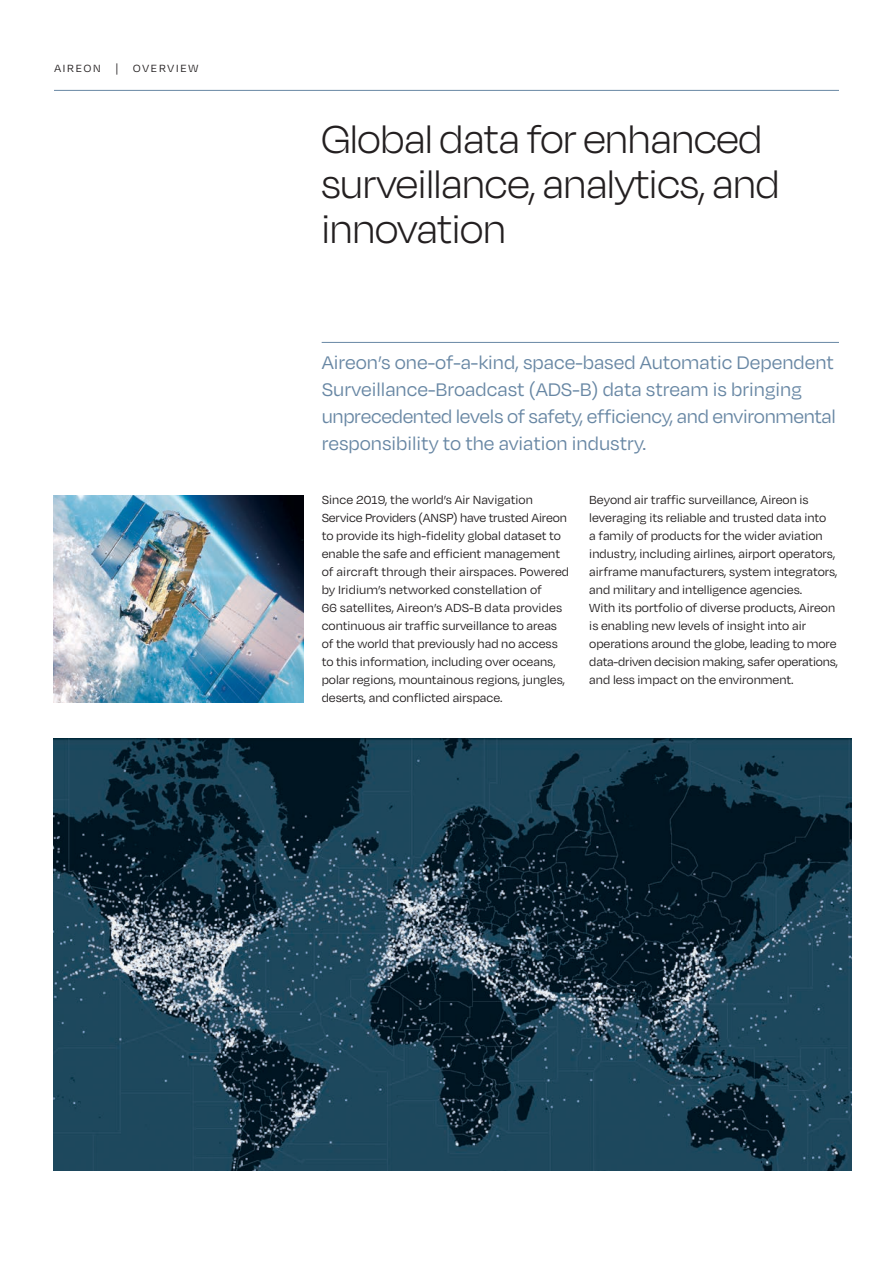
<style>
.page{position:relative;width:893px;height:1263px;background:#fff}
.page>*{position:absolute;margin:0;border:0;box-sizing:border-box;transform-origin:0 0}
.t1{font:300 45px/45px "Degular Display";letter-spacing:.01em;color:#231f20}
.t2{font:21px/27px "Degular";color:#6887a4}
.t3{font:13.5px/18px "Degular";color:#231f20}
.t4{font:12px "Degular Text";letter-spacing:.1em;color:#231f20}
</style>
<div class="page">
<img style="left:54px;top:738px;width:797px;height:432px">
<hr style="left:322px;top:342px;width:517px;height:1px;background:#6887a4">
<hr style="left:54px;top:90px;width:785px;height:1px;background:#6887a4">
<img style="left:54px;top:495px;width:250px;height:207px">
<p class="t4" style="left:54px;top:61px;width:146px">AIREON | OVERVIEW</p>
<h1 class="t1" style="left:322px;top:116px;width:459px">Global data for enhanced surveillance, analytics, and innovation</h1>
<h2 class="t2" style="left:322px;top:348px;width:516px">Aireon’s one-of-a-kind, space-based Automatic Dependent Surveillance-Broadcast (ADS-B) data stream is bringing unprecedented levels of safety, efficiency, and environmental responsibility to the aviation industry.</h2>
<p class="t3" style="left:322px;top:490px;width:249px">Since 2019, the world’s Air Navigation Service Providers (ANSP) have trusted Aireon to provide its high-fidelity global dataset to enable the safe and efficient management of aircraft through their airspaces. Powered by Iridium’s networked constellation of<br>66 satellites, Aireon’s ADS-B data provides continuous air traffic surveillance to areas of the world that previously had no access to this information, including over oceans, polar regions, mountainous regions, jungles, deserts, and conflicted airspace.</p>
<p class="t3" style="left:589px;top:490px;width:250px">Beyond air traffic surveillance, Aireon is leveraging its reliable and trusted data into<br>a family of products for the wider aviation industry, including airlines, airport operators, airframe manufacturers, system integrators, and military and intelligence agencies.<br>With its portfolio of diverse products, Aireon is enabling new levels of insight into air operations around the globe, leading to more data-driven decision making, safer operations, and less impact on the environment.</p>
</div>
